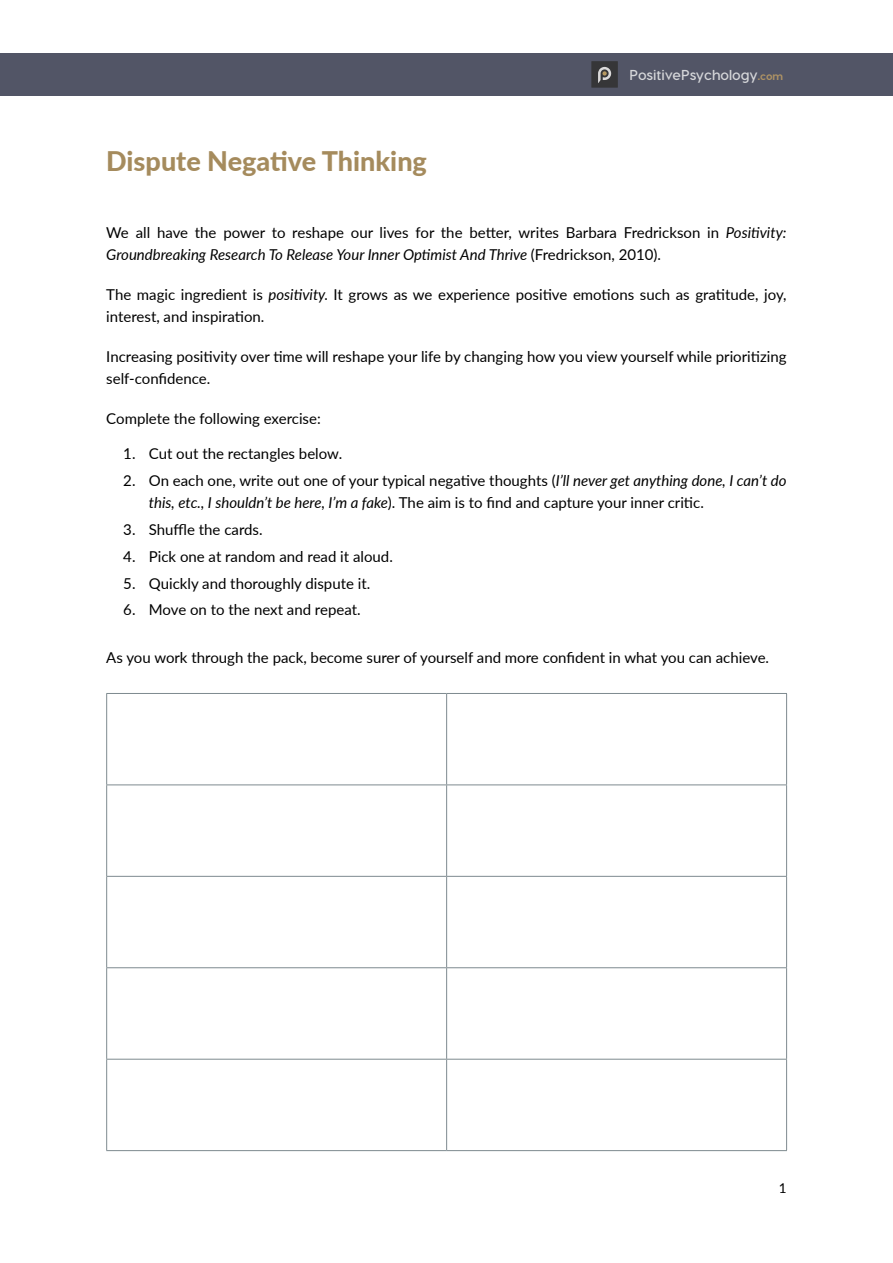
<style>
.page{position:relative;width:893px;height:1263px;background:#fff}
.page>*{position:absolute;margin:0;border:0;box-sizing:border-box;transform-origin:0 0}
.t1{font:800 27px "Lato";color:#a58b5d}
.t2{font:15px/22.5px "Lato";color:#000}
.t3{font:700 14.4px "Visby CF";color:#d6d7da}
.t4{font:13.5px "Lato";color:#000}
.s1{font-weight:800;font-size:10.8px;color:#af9364}
.s2{font-style:italic}
</style>
<div class="page">
<div style="left:0;top:53px;width:893px;height:43px;background:#525566"></div>
<div style="left:591px;top:61px;width:27px;height:27px;background:#363638"></div>
<svg style="left:598px;top:67px;width:13px;height:16px"></svg>
<hr style="left:106px;top:693px;width:341px;height:1px;background:#7e8a8f">
<hr style="left:106px;top:694px;width:1px;height:90px;background:#7e8a8f">
<hr style="left:447px;top:693px;width:340px;height:1px;background:#7e8a8f">
<hr style="left:446px;top:694px;width:1px;height:90px;background:#7e8a8f">
<hr style="left:786px;top:694px;width:1px;height:90px;background:#7e8a8f">
<hr style="left:106px;top:784px;width:341px;height:1px;background:#7e8a8f">
<hr style="left:106px;top:785px;width:1px;height:91px;background:#7e8a8f">
<hr style="left:447px;top:784px;width:340px;height:1px;background:#7e8a8f">
<hr style="left:446px;top:785px;width:1px;height:91px;background:#7e8a8f">
<hr style="left:786px;top:785px;width:1px;height:91px;background:#7e8a8f">
<hr style="left:106px;top:876px;width:341px;height:1px;background:#7e8a8f">
<hr style="left:106px;top:877px;width:1px;height:90px;background:#7e8a8f">
<hr style="left:447px;top:876px;width:340px;height:1px;background:#7e8a8f">
<hr style="left:446px;top:877px;width:1px;height:90px;background:#7e8a8f">
<hr style="left:786px;top:877px;width:1px;height:90px;background:#7e8a8f">
<hr style="left:106px;top:967px;width:341px;height:1px;background:#7e8a8f">
<hr style="left:106px;top:968px;width:1px;height:91px;background:#7e8a8f">
<hr style="left:447px;top:967px;width:340px;height:1px;background:#7e8a8f">
<hr style="left:446px;top:968px;width:1px;height:91px;background:#7e8a8f">
<hr style="left:786px;top:968px;width:1px;height:91px;background:#7e8a8f">
<hr style="left:106px;top:1059px;width:341px;height:1px;background:#7e8a8f">
<hr style="left:106px;top:1059px;width:1px;height:91px;background:#7e8a8f">
<hr style="left:447px;top:1059px;width:340px;height:1px;background:#7e8a8f">
<hr style="left:446px;top:1059px;width:1px;height:91px;background:#7e8a8f">
<hr style="left:786px;top:1059px;width:1px;height:91px;background:#7e8a8f">
<hr style="left:106px;top:1150px;width:341px;height:1px;background:#7e8a8f">
<hr style="left:447px;top:1150px;width:340px;height:1px;background:#7e8a8f">
<h1 class="t1" style="left:106px;top:141px;width:322px">Dispute Negative Thinking</h1>
<p class="t3" style="left:629px;top:66px;width:155px">PositivePsychology<span class="s1">.com</span></p>
<p class="t2" style="left:106px;top:220px;width:682px">We all have the power to reshape our lives for the better, writes Barbara Fredrickson in <span class="s2">Positivity:<br>Groundbreaking Research To Release Your Inner Optimist And Thrive</span> (Fredrickson, 2010).</p>
<p class="t2" style="left:106px;top:282px;width:682px">The magic ingredient is <span class="s2">positivity.</span> It grows as we experience positive emotions such as gratitude, joy, interest, and inspiration.</p>
<p class="t2" style="left:106px;top:344px;width:682px">Increasing positivity over time will reshape your life by changing how you view yourself while prioritizing self-confidence.</p>
<p class="t2" style="left:106px;top:406px;width:216px">Complete the following exercise:</p>
<p class="t2" style="left:123px;top:442px;width:220px">1. Cut out the rectangles below.</p>
<p class="t2" style="left:149px;top:468px;width:639px;text-indent:-26px">2. On each one, write out one of your typical negative thoughts (<span class="s2">I’ll never get anything done, I can’t do this, etc., I shouldn’t be here, I’m a fake</span>). The aim is to find and capture your inner critic.</p>
<p class="t2" style="left:123px;top:518px;width:141px">3. Shuffle the cards.</p>
<p class="t2" style="left:123px;top:544px;width:271px">4. Pick one at random and read it aloud.</p>
<p class="t2" style="left:123px;top:571px;width:249px">5. Quickly and thoroughly dispute it.</p>
<p class="t2" style="left:123px;top:598px;width:239px">6. Move on to the next and repeat.</p>
<p class="t2" style="left:106px;top:646px;width:664px">As you work through the pack, become surer of yourself and more confident in what you can achieve.</p>
<p class="t4" style="left:779px;top:1178px;width:9px">1</p>
</div>
